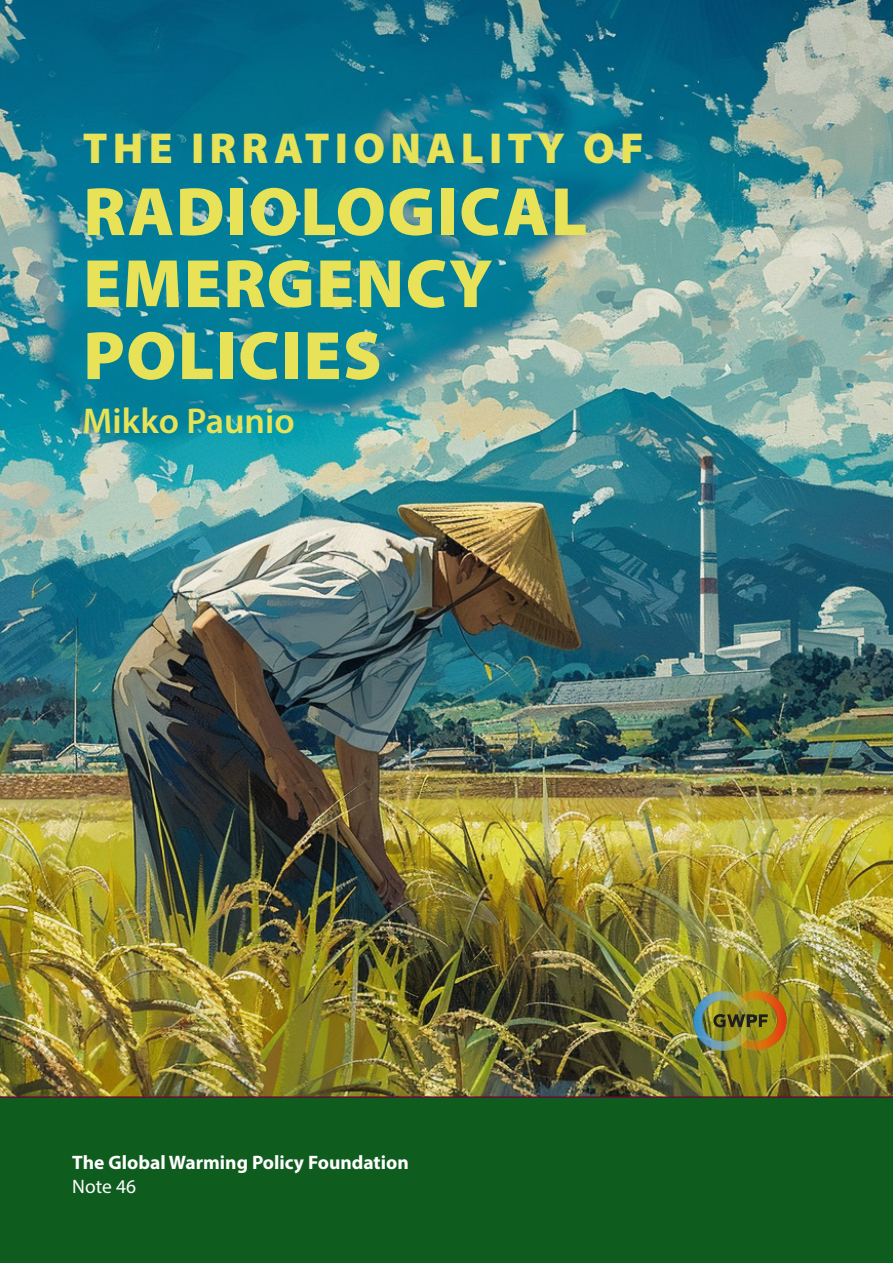
<style>
.page{position:relative;width:893px;height:1263px;background:#fff}
.page>*{position:absolute;margin:0;border:0;box-sizing:border-box;transform-origin:0 0}
.t1{font:900 69px/72px "Myriad Pro";letter-spacing:.02em;color:#e7e257}
.t2{font:900 43.5px "Myriad Pro";letter-spacing:.12em;color:#e7e257}
.Author{font:600 36px "Myriad Pro";color:#e7e257}
.t3{font:700 19.5px "Myriad Pro";color:#fff}
.t4{font:19.5px "Myriad Pro";color:#fff}
</style>
<div class="page">
<img style="left:0;top:0;width:893px;height:1096px">
<div style="left:0;top:1096px;width:893px;height:167px;background:#0f5d1e"></div>
<img style="left:693px;top:990px;width:94px;height:61px">
<p class="t2" style="left:83px;top:119px;width:562px">THE IRRATIONALITY OF</p>
<p class="t1" style="left:83px;top:173px;width:506px">RADIOLOGICAL<br>EMERGENCY<br>POLICIES</p>
<p class="Author" style="left:82px;top:398px;width:214px">Mikko Paunio</p>
<p class="t3" style="left:72px;top:1150px;width:338px">The Global Warming Policy Foundation</p>
<p class="t4" style="left:72px;top:1174px;width:65px">Note 46</p>
</div>
